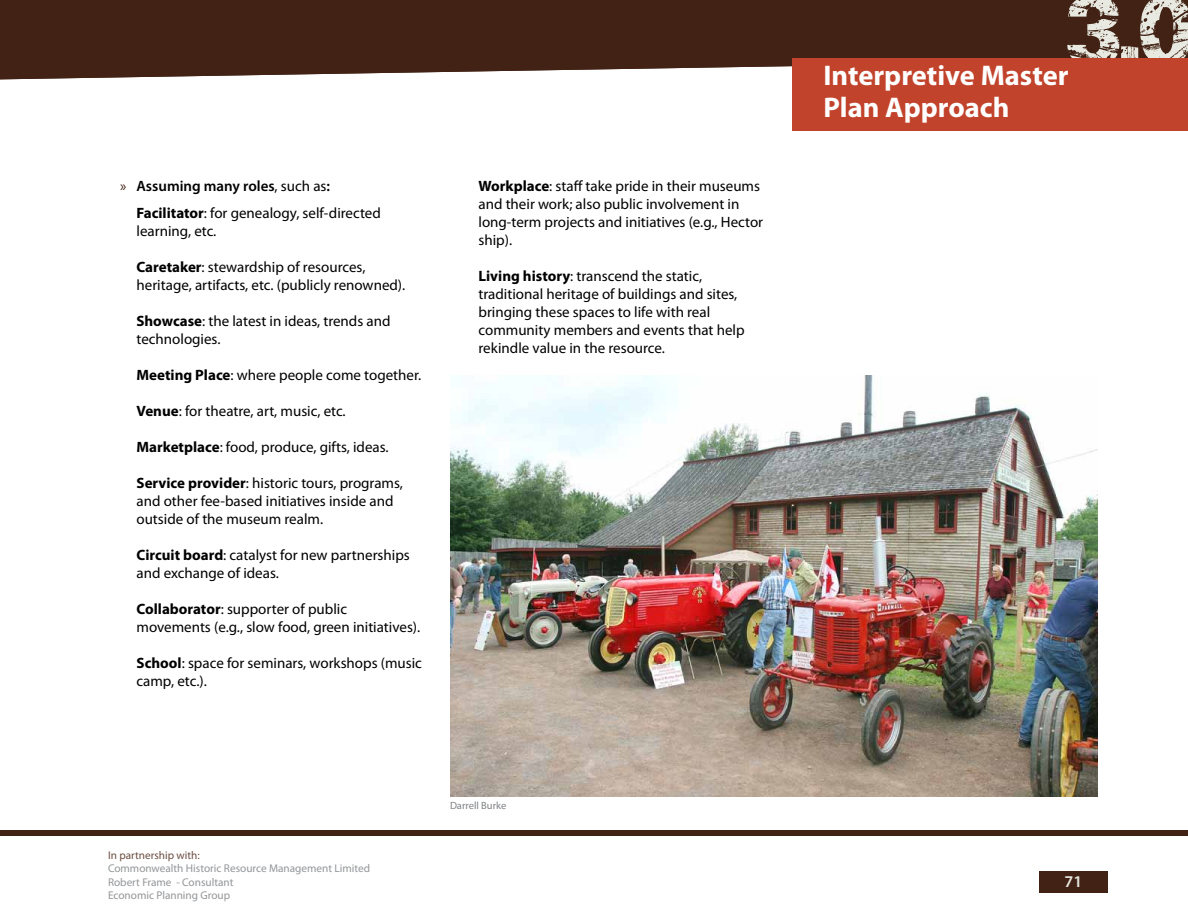
<style>
.page{position:relative;width:1188px;height:918px;background:#fff}
.page>*{position:absolute;margin:0;border:0;box-sizing:border-box;transform-origin:0 0}
.t1{font:900 102px "Grunge Serifia";color:#e8e9e0}
.t2{font:700 28.5px "Myriad Pro";color:#fff}
.t3{font:600 16.5px "Myriad Pro";color:#e8e9e0}
.t4{font:15px/18px "Myriad Pro";color:#000}
.t5{font:11.25px/13.5px "Myriad Pro";color:#939598}
.t6{font:11.25px "Myriad Pro";color:#6c4e41}
.t7{font:10.5px "Myriad Pro";color:#808285}
.s1{color:#412214}
.s2{font-weight:600}
.s3{font-weight:700}
</style>
<div class="page">
<div style="left:0;top:831px;width:1188px;height:5px;background:#412214"></div>
<div style="left:0;top:0;width:1188px;height:80px;background:#412214"></div>
<div style="left:792px;top:58px;width:396px;height:73px;background:#c2432c"></div>
<div style="left:1039px;top:872px;width:69px;height:21px;background:#412214"></div>
<img style="left:450px;top:376px;width:648px;height:420px">
<p class="t4" style="left:136px;top:172px;width:246px;line-height:27px;text-indent:-16px"><span class="s1">»</span> <span class="s2">Assuming many roles</span>, such as<span class="s2">:<br></span><span class="s3">Facilitator</span>: for genealogy, self-directed</p>
<p class="t4" style="left:136px;top:221px;width:81px">learning, etc.</p>
<p class="t4" style="left:136px;top:257px;width:270px"><span class="s3">Caretaker</span>: stewardship of resources, heritage, artifacts, etc. (publicly renowned).</p>
<p class="t4" style="left:136px;top:311px;width:256px"><span class="s3">Showcase</span>: the latest in ideas, trends and technologies.</p>
<p class="t4" style="left:136px;top:365px;width:286px"><span class="s3">Meeting Place</span>: where people come together.</p>
<p class="t4" style="left:136px;top:401px;width:211px"><span class="s3">Venue</span>: for theatre, art, music, etc.</p>
<p class="t4" style="left:136px;top:437px;width:254px"><span class="s3">Marketplace</span>: food, produce, gifts, ideas.</p>
<p class="t4" style="left:136px;top:473px;width:268px"><span class="s3">Service provider</span>: historic tours, programs, and other fee-based initiatives inside and outside of the museum realm.</p>
<p class="t4" style="left:136px;top:545px;width:275px"><span class="s3">Circuit board</span>: catalyst for new partnerships and exchange of ideas.</p>
<p class="t4" style="left:136px;top:599px;width:285px"><span class="s3">Collaborator</span>: supporter of public movements (e.g., slow food, green initiatives).</p>
<p class="t4" style="left:136px;top:653px;width:287px"><span class="s3">School</span>: space for seminars, workshops (music camp, etc.).</p>
<p class="t4" style="left:478px;top:176px;width:286px"><span class="s3">Workplace</span>: staff take pride in their museums and their work; also public involvement in long-term projects and initiatives (e.g., Hector ship).</p>
<p class="t4" style="left:478px;top:266px;width:268px"><span class="s3">Living history</span>: transcend the static, traditional heritage of buildings and sites, bringing these spaces to life with real community members and events that help rekindle value in the resource.</p>
<p class="t6" style="left:108px;top:848px;width:93px">In partnership with:</p>
<p class="t5" style="left:108px;top:862px;width:264px">Commonwealth Historic Resource Management Limited<br>Robert Frame - Consultant<br>Economic Planning Group</p>
<p class="t7" style="left:450px;top:799px;width:58px">Darrell Burke</p>
<h1 class="t1" style="left:1065px;top:-13px;width:131px">3.0</h1>
<h2 class="t2" style="left:823px;top:57px;width:247px">Interpretive Master</h2>
<h2 class="t2" style="left:823px;top:88px;width:188px">Plan Approach</h2>
<p class="t3" style="left:1064px;top:871px;width:19px">71</p>
</div>
